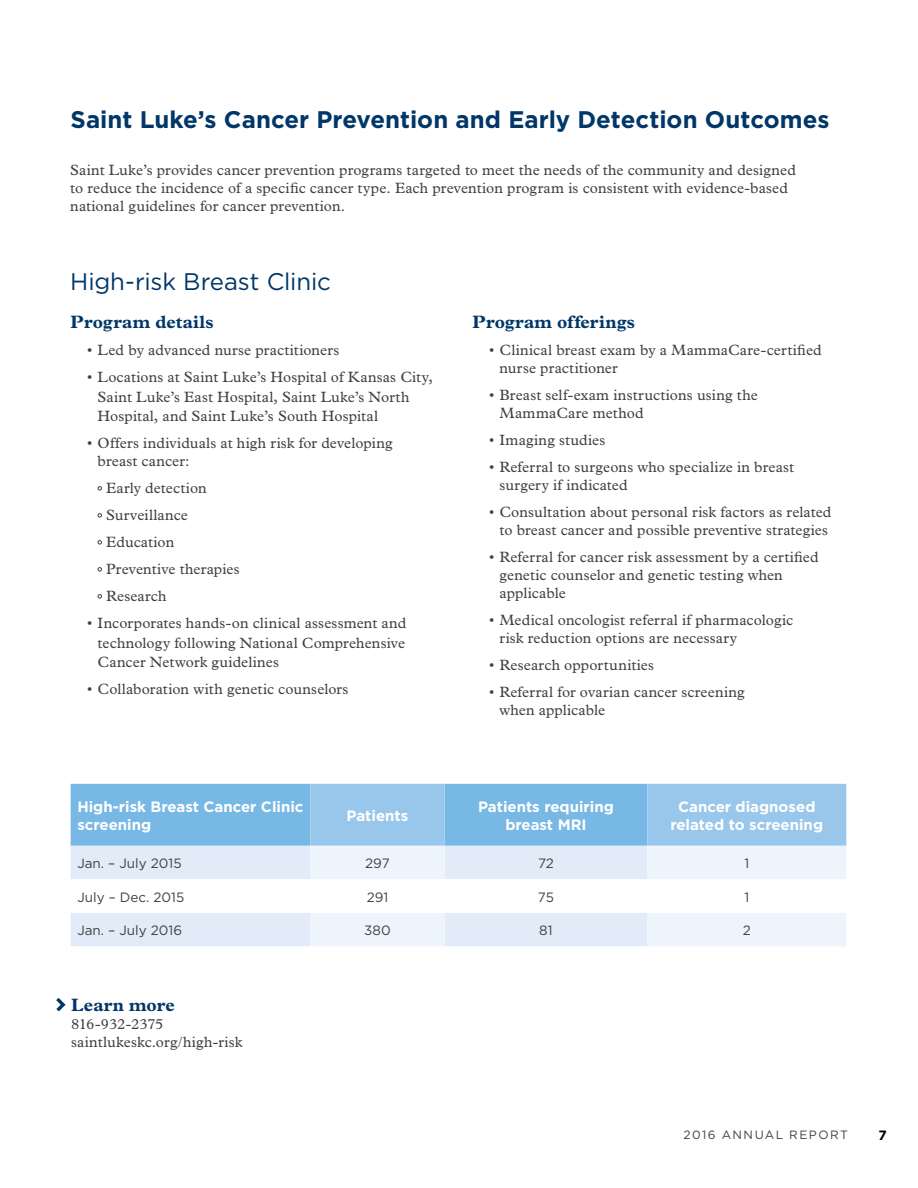
<style>
.page{position:relative;width:918px;height:1188px;background:#fff}
.page>*{position:absolute;margin:0;border:0;box-sizing:border-box;transform-origin:0 0}
.t1{font:700 24px "Gotham";color:#003768}
.t2{font:24px "Gotham";letter-spacing:-.005em;color:#003768}
.t3{font:700 18px "Plantin Std";letter-spacing:.01em;color:#003768}
.t4{font:15px/18px "Plantin Std";letter-spacing:.01em;color:#414042}
.t5{font:700 15px/18px "Gotham";color:#fff;text-align:center}
.t6{font:13.5px "Gotham";color:#414042}
.t7{font:700 13.5px "Gotham";color:#000}
.t8{font:12px "Gotham";letter-spacing:.12em;color:#414042}
</style>
<div class="page">
<svg style="left:98px;top:486px;width:4px;height:4px"></svg>
<svg style="left:98px;top:513px;width:4px;height:4px"></svg>
<svg style="left:98px;top:540px;width:4px;height:4px"></svg>
<svg style="left:98px;top:567px;width:4px;height:4px"></svg>
<svg style="left:98px;top:594px;width:4px;height:4px"></svg>
<svg style="left:71px;top:784px;width:775px;height:62px;background:#86bee7"></svg>
<div style="left:71px;top:846px;width:239px;height:100px;background:#e1ecf8"></div>
<svg style="left:310px;top:846px;width:536px;height:100px;background:#e8f0f9"></svg>
<svg style="left:71px;top:879px;width:775px;height:34px"></svg>
<svg style="left:56px;top:998px;width:10px;height:13px"></svg>
<h1 class="t1" style="left:71px;top:105px;width:760px">Saint Luke’s Cancer Prevention and Early Detection Outcomes</h1>
<p class="t4" style="left:70px;top:161px;width:727px">Saint Luke’s provides cancer prevention programs targeted to meet the needs of the community and designed to reduce the incidence of a specific cancer type. Each prevention program is consistent with evidence-based national guidelines for cancer prevention.</p>
<h1 class="t2" style="left:70px;top:269px;width:262px">High-risk Breast Clinic</h1>
<p class="t3" style="left:71px;top:312px;width:145px">Program details</p>
<p class="t4" style="left:87px;top:342px;width:254px">• Led by advanced nurse practitioners</p>
<p class="t4" style="left:98px;top:368px;width:337px;line-height:19.5px;text-indent:-10px">• Locations at Saint Luke’s Hospital of Kansas City,<br>Saint Luke’s East Hospital, Saint Luke’s North<br>Hospital, and Saint Luke’s South Hospital</p>
<p class="t4" style="left:98px;top:435px;width:297px;text-indent:-10px">• Offers individuals at high risk for developing breast cancer:</p>
<p class="t4" style="left:106px;top:475px;width:135px;line-height:27px">Early detection<br>Surveillance<br>Education<br>Preventive therapies<br>Research</p>
<p class="t4" style="left:98px;top:614px;width:310px;line-height:19.5px;text-align:justify;text-indent:-10px">• Incorporates hands-on clinical assessment and technology following National Comprehensive Cancer Network guidelines</p>
<p class="t4" style="left:87px;top:681px;width:263px">• Collaboration with genetic counselors</p>
<p class="t3" style="left:472px;top:312px;width:164px">Program offerings</p>
<p class="t4" style="left:500px;top:342px;width:324px;text-indent:-10px">• Clinical breast exam by a MammaCare-certified nurse practitioner</p>
<p class="t4" style="left:500px;top:387px;width:260px;text-indent:-10px">• Breast self-exam instructions using the<br>MammaCare method</p>
<p class="t4" style="left:489px;top:432px;width:118px">• Imaging studies</p>
<p class="t4" style="left:500px;top:459px;width:296px;text-indent:-10px">• Referral to surgeons who specialize in breast surgery if indicated</p>
<p class="t4" style="left:489px;top:504px;width:344px;text-align:center">• Consultation about personal risk factors as related to breast cancer and possible preventive strategies</p>
<p class="t4" style="left:500px;top:549px;width:321px;text-indent:-10px">• Referral for cancer risk assessment by a certified genetic counselor and genetic testing when applicable</p>
<p class="t4" style="left:500px;top:612px;width:295px;text-indent:-10px">• Medical oncologist referral if pharmacologic risk reduction options are necessary</p>
<p class="t4" style="left:489px;top:657px;width:166px">• Research opportunities</p>
<p class="t4" style="left:500px;top:684px;width:247px;text-indent:-10px">• Referral for ovarian cancer screening when applicable</p>
<p class="t5" style="left:77px;top:797px;width:228px;text-align:left">High-risk Breast Cancer Clinic screening</p>
<p class="t5" style="left:347px;top:806px;width:63px">Patients</p>
<p class="t5" style="left:478px;top:797px;width:137px">Patients requiring breast MRI</p>
<p class="t5" style="left:670px;top:797px;width:154px">Cancer diagnosed related to screening</p>
<p class="t6" style="left:77px;top:856px;width:106px">Jan. – July 2015</p>
<p class="t6" style="left:365px;top:856px;width:26px">297</p>
<p class="t6" style="left:538px;top:856px;width:17px">72</p>
<p class="t6" style="left:744px;top:856px;width:6px">1</p>
<p class="t6" style="left:77px;top:889px;width:108px">July – Dec. 2015</p>
<p class="t6" style="left:367px;top:889px;width:23px">291</p>
<p class="t6" style="left:538px;top:889px;width:17px">75</p>
<p class="t6" style="left:744px;top:889px;width:6px">1</p>
<p class="t6" style="left:77px;top:923px;width:106px">Jan. – July 2016</p>
<p class="t6" style="left:364px;top:923px;width:28px">380</p>
<p class="t6" style="left:539px;top:923px;width:15px">81</p>
<p class="t6" style="left:743px;top:923px;width:10px">2</p>
<p class="t3" style="left:71px;top:994px;width:105px">Learn more</p>
<p class="t4" style="left:71px;top:1015px;width:173px">816-932-2375 saintlukeskc.org/high-risk</p>
<p class="t8" style="left:684px;top:1128px;width:166px">2016 ANNUAL REPORT</p>
<p class="t7" style="left:879px;top:1128px;width:10px">7</p>
</div>
